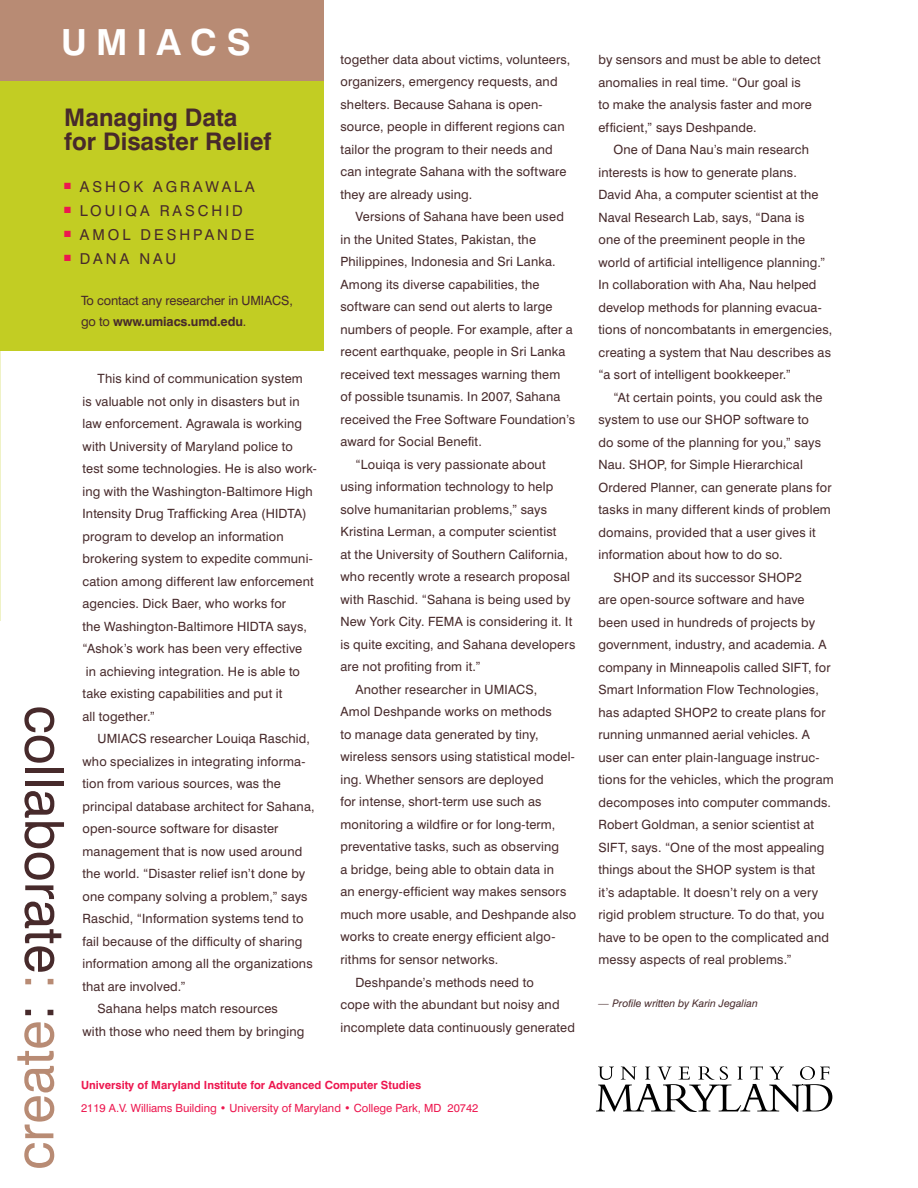
<style>
.page{position:relative;width:918px;height:1188px;background:#fff}
.page>*{position:absolute;margin:0;border:0;box-sizing:border-box;transform-origin:0 0}
.t1{font:53.85px "Swiss 721 BT";color:#472a2b}
.t2{font:53.85px "Swiss 721 BT";color:#b88b74}
.t3{font:700 36px "Swiss 721 BT";letter-spacing:.25em;color:#fff}
.t4{font:700 24.3px/23.7px "Swiss 721 BT";color:#472a2b}
.t5{font:15px "Swiss 721 BT";letter-spacing:.2em;color:#472a2b}
.t6{font:12.75px/22.5px "Swiss 721 BT";letter-spacing:.015em;color:#472a2b}
.t7{font:12.75px/21px "Swiss 721 BT";letter-spacing:-.01em;color:#472a2b}
.t8{font:11.25px "Swiss 721 BT";color:#ed174f}
.t9{font:700 11.25px "Swiss 721 BT";color:#ed174f}
.t10{font:italic 10.5px "Swiss 721 BT";color:#472a2b}
.s1{font-weight:700}
.s2{color:#b88b74}
.s3{color:#472a2b}
</style>
<div class="page">
<svg style="left:0;top:81px;width:324px;height:540px;fill:#c2cd23"></svg>
<div style="left:0;top:0;width:324px;height:81px;background:#b88b74"></div>
<svg style="left:596px;top:1066px;width:236px;height:46px"></svg>
<h2 class="t3" style="left:61px;top:20px;width:191px">UMIACS</h2>
<p class="t6" style="left:340px;top:48px;width:232px">together data about victims, volunteers, organizers, emergency requests, and shelters. Because Sahana is open&shy;source, people in different regions can tailor the program to their needs and can integrate Sahana with the software they are already using.</p>
<p class="t6" style="left:355px;top:205px;width:210px">Versions of Sahana have been used</p>
<p class="t6" style="left:340px;top:228px;width:197px">in the United States, Pakistan, the</p>
<p class="t6" style="left:340px;top:251px;width:217px">Philippines, Indonesia and Sri Lanka.</p>
<p class="t6" style="left:340px;top:273px;width:201px">Among its diverse capabilities, the</p>
<p class="t6" style="left:340px;top:296px;width:214px">software can send out alerts to large</p>
<p class="t6" style="left:340px;top:318px;width:234px">numbers of people. For example, after a</p>
<p class="t6" style="left:340px;top:341px;width:227px">recent earthquake, people in Sri Lanka</p>
<p class="t6" style="left:340px;top:363px;width:221px">received text messages warning them</p>
<p class="t6" style="left:340px;top:386px;width:221px">of possible tsunamis. In 2007, Sahana</p>
<p class="t6" style="left:340px;top:408px;width:236px">received the Free Software Foundation’s</p>
<p class="t6" style="left:340px;top:431px;width:143px">award for Social Benefit.</p>
<p class="t6" style="left:355px;top:453px;width:192px">“Louiqa is very passionate about</p>
<p class="t6" style="left:340px;top:476px;width:214px">using information technology to help</p>
<p class="t6" style="left:340px;top:498px;width:208px">solve humanitarian problems,” says</p>
<p class="t6" style="left:340px;top:521px;width:218px">Kristina Lerman, a computer scientist</p>
<p class="t6" style="left:340px;top:543px;width:229px">at the University of Southern California,</p>
<p class="t6" style="left:340px;top:566px;width:231px">who recently wrote a research proposal</p>
<p class="t6" style="left:340px;top:588px;width:232px">with Raschid. “Sahana is being used by</p>
<p class="t6" style="left:340px;top:611px;width:233px">New York City. FEMA is considering it. It</p>
<p class="t6" style="left:340px;top:633px;width:236px">is quite exciting, and Sahana developers</p>
<p class="t6" style="left:340px;top:656px;width:142px">are not profiting from it.”</p>
<p class="t6" style="left:355px;top:678px;width:183px">Another researcher in UMIACS,</p>
<p class="t6" style="left:340px;top:701px;width:213px">Amol Deshpande works on methods</p>
<p class="t6" style="left:340px;top:723px;width:200px">to manage data generated by tiny,</p>
<p class="t6" style="left:340px;top:746px;width:236px">wireless sensors using statistical model-</p>
<p class="t6" style="left:340px;top:768px;width:205px">ing. Whether sensors are deployed</p>
<p class="t6" style="left:340px;top:791px;width:203px">for intense, short-term use such as</p>
<p class="t6" style="left:340px;top:813px;width:217px">monitoring a wildfire or for long-term,</p>
<p class="t6" style="left:340px;top:836px;width:220px">preventative tasks, such as observing</p>
<p class="t6" style="left:340px;top:858px;width:215px">a bridge, being able to obtain data in</p>
<p class="t6" style="left:340px;top:881px;width:227px">an energy-efficient way makes sensors</p>
<p class="t6" style="left:340px;top:903px;width:237px">much more usable, and Deshpande also</p>
<p class="t6" style="left:340px;top:926px;width:216px">works to create energy efficient algo-</p>
<p class="t6" style="left:340px;top:948px;width:159px">rithms for sensor networks.</p>
<p class="t6" style="left:355px;top:971px;width:180px">Deshpande’s methods need to</p>
<p class="t6" style="left:340px;top:993px;width:221px">cope with the abundant but noisy and</p>
<p class="t6" style="left:340px;top:1016px;width:236px">incomplete data continuously generated</p>
<h3 class="t4" style="left:64px;top:105px;width:209px">Managing Data for Disaster Relief</h3>
<p class="t5" style="left:64px;top:178px;width:143px"><sup>■</sup> As hok Ag rawa</p>
<p class="t5" style="left:234px;top:178px;width:21px">la</p>
<p class="t5" style="left:64px;top:202px;width:109px"><sup>■</sup> Loui qa Rasc</p>
<p class="t5" style="left:212px;top:202px;width:23px">hid</p>
<p class="t5" style="left:64px;top:226px;width:192px"><sup>■</sup> Am ol Des hpa nd e</p>
<p class="t5" style="left:64px;top:250px;width:88px"><sup>■</sup> Dana Nau</p>
<p class="t7" style="left:81px;top:290px;width:213px">To contact any researcher in UMIACS, go to <span class="s1">www.umiacs.umd.edu</span>.</p>
<p class="t6" style="left:82px;top:367px;width:236px;text-indent:15px">This kind of communication system<br>is valuable not only in disasters but in law enforcement. Agrawala is working with University of Maryland police to test some technologies. He is also work&shy;ing with the Washington-Baltimore H igh Intensity Drug Trafficking Area (HIDTA) program to develop an information brokering system to expedite communi&shy;cation among different law enforcement agencies. Dick Baer, who works for<br>the Washington-Baltimore H IDTA says, “Ashok’s work has been very effective<br>in achieving integration. He is able to take existing capabilities and put it<br>all together.”</p>
<p class="t6" style="left:97px;top:727px;width:214px">UMIACS researcher Louiqa Raschid,</p>
<p class="t6" style="left:82px;top:750px;width:225px">who specializes in integrating informa-</p>
<p class="t6" style="left:82px;top:772px;width:200px">tion from various sources, was the</p>
<p class="t6" style="left:82px;top:795px;width:234px">principal database architect for Sahana,</p>
<p class="t6" style="left:82px;top:817px;width:198px">open-source software for disaster</p>
<p class="t6" style="left:82px;top:840px;width:221px">management that is now used around</p>
<p class="t6" style="left:82px;top:862px;width:224px">the world. “Disaster relief isn’t done by</p>
<p class="t6" style="left:82px;top:885px;width:227px">one company solving a problem,” says</p>
<p class="t6" style="left:82px;top:907px;width:223px">Raschid, “Information systems tend to</p>
<p class="t6" style="left:82px;top:930px;width:222px">fail because of the difficulty of sharing</p>
<p class="t6" style="left:82px;top:952px;width:232px">information among all the organizations</p>
<p class="t6" style="left:82px;top:975px;width:105px">that are involved.”</p>
<p class="t6" style="left:97px;top:997px;width:182px">Sahana helps match resources</p>
<p class="t6" style="left:82px;top:1020px;width:223px">with those who need them by bringing</p>
<h1 class="t1" style="left:77px;top:705px;width:286px;rotate:90deg">collaborate<span class="s2">:</span></h1>
<h1 class="t2" style="left:2px;top:1170px;width:167px;rotate:-90deg">create<span class="s3">:</span></h1>
<p class="t9" style="left:81px;top:1078px;width:342px">University of Maryland Institute for Advanced Computer Studies</p>
<p class="t8" style="left:81px;top:1101px;width:399px">2119 A.V. Williams Building • University of Maryland • College Park, MD 20742</p>
<p class="t6" style="left:598px;top:48px;width:224px">by sensors and must be able to detect anomalies in real time. “Our goal is<br>to make the analysis faster and more efficient,” says Deshpande.</p>
<p class="t6" style="left:598px;top:138px;width:235px;text-indent:15px">One of Dana N au’s main research interests is how to generate plans.<br>David Aha, a computer scientist at the Naval Research Lab, says, “Dana is<br>one of the preeminent people in the world of artificial intelligence planning.” In collaboration with Aha, Nau helped develop methods for planning evacua&shy;tions of noncombatants in emergencies, creating a system that Nau describes as “a sort of intelligent bookkeeper.”</p>
<p class="t6" style="left:613px;top:386px;width:211px">“At certain points, you could ask the</p>
<p class="t6" style="left:598px;top:408px;width:212px">system to use our SHO P software to</p>
<p class="t6" style="left:598px;top:431px;width:224px">do some of the planning for you,” says</p>
<p class="t6" style="left:598px;top:453px;width:206px">Nau. SHOP, for Simple Hierarchical</p>
<p class="t6" style="left:598px;top:476px;width:235px">Ordered Planner, can generate plans for</p>
<p class="t6" style="left:598px;top:498px;width:234px">tasks in many different kinds of problem</p>
<p class="t6" style="left:598px;top:521px;width:219px">domains, provided that a user gives it</p>
<p class="t6" style="left:598px;top:543px;width:186px">information about how to do so.</p>
<p class="t6" style="left:613px;top:566px;width:190px">SHO P and its successor SHO P2</p>
<p class="t6" style="left:598px;top:588px;width:208px">are open-source software and have</p>
<p class="t6" style="left:598px;top:611px;width:218px">been used in hundreds of projects by</p>
<p class="t6" style="left:598px;top:633px;width:230px">government, industry, and academia. A</p>
<p class="t6" style="left:598px;top:656px;width:234px">company in Minneapolis called SIFT, for</p>
<p class="t6" style="left:598px;top:678px;width:222px">Smart Information Flow Technologies,</p>
<p class="t6" style="left:598px;top:701px;width:229px">has adapted SHO P2 to create plans for</p>
<p class="t6" style="left:598px;top:723px;width:213px">running unmanned aerial vehicles. A</p>
<p class="t6" style="left:598px;top:746px;width:223px">user can enter plain-language instruc-</p>
<p class="t6" style="left:598px;top:768px;width:237px">tions for the vehicles, which the program</p>
<p class="t6" style="left:598px;top:791px;width:234px">decomposes into computer commands.</p>
<p class="t6" style="left:598px;top:813px;width:217px">Robert Goldman, a senior scientist at</p>
<p class="t6" style="left:598px;top:836px;width:228px">SIFT, says. “One of the most appealing</p>
<p class="t6" style="left:598px;top:858px;width:218px">things about the SHO P system is that</p>
<p class="t6" style="left:598px;top:881px;width:221px">it’s adaptable. It doesn’t rely on a very</p>
<p class="t6" style="left:598px;top:903px;width:228px">rigid problem structure. To do that, you</p>
<p class="t6" style="left:598px;top:926px;width:232px">have to be open to the complicated and</p>
<p class="t6" style="left:598px;top:948px;width:195px">messy aspects of real problems.”</p>
<p class="t10" style="left:598px;top:997px;width:161px">— Profile written by Karin Jegalian</p>
</div>
